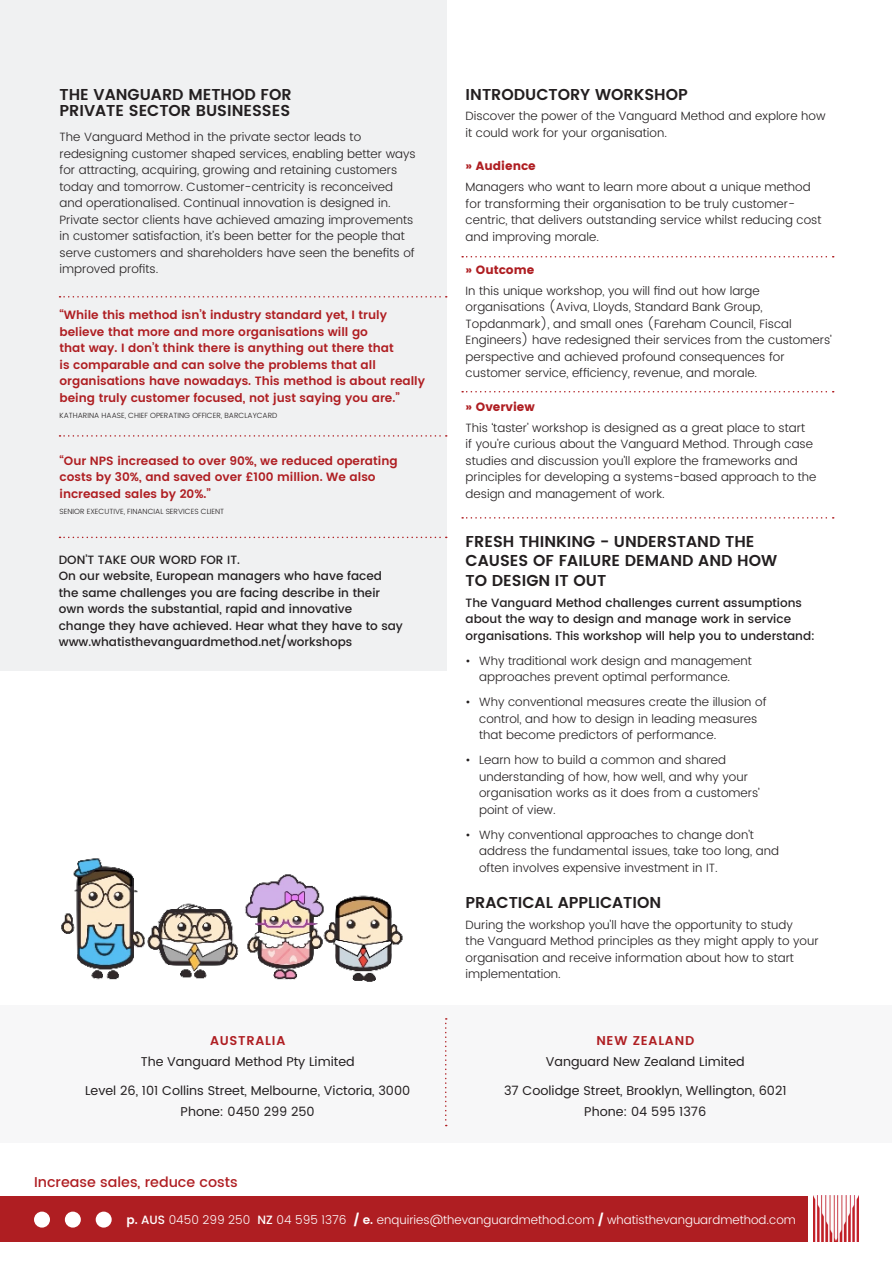
<style>
.page{position:relative;width:893px;height:1263px;background:#fff}
.page>*{position:absolute;margin:0;border:0;box-sizing:border-box;transform-origin:0 0}
.t1{font:600 15.75px/19.5px "Poppins";color:#231f20}
.t2{font:500 14.25px "Poppins";color:#af1e22}
.t3{font:12.75px/21px "Poppins";color:#231f20;text-align:center}
.t4{font:300 12px/16.5px "Poppins";color:#231f20}
.t5{font:600 12px/16.5px "Poppins";color:#af1e22}
.t6{font:500 12px/16.5px "Poppins";color:#231f20}
.t7{font:300 12px "Poppins";color:#fff}
.t8{font:12px "Poppins";color:#af1e22}
.t9{font:300 7.5px "Poppins";color:#231f20}
.s1{font-weight:600;color:#af1e22}
.s2{font-weight:600}
.s3{font-weight:500}
.s4{font-weight:400}
</style>
<div class="page">
<div style="left:0;top:1196px;width:807px;height:45px;background:#af1e22"></div>
<img style="left:814px;top:1195px;width:45px;height:46px">
<div style="left:34px;top:1211px;width:16px;height:16px;background:#fff;border-radius:50%"></div>
<div style="left:65px;top:1211px;width:16px;height:16px;background:#fff;border-radius:50%"></div>
<div style="left:96px;top:1211px;width:16px;height:16px;background:#fff;border-radius:50%"></div>
<div style="left:0;top:0;width:446px;height:670px;background:#f0f1f2"></div>
<svg style="left:60px;top:296px;width:387px;height:2px"></svg>
<svg style="left:60px;top:435px;width:387px;height:2px"></svg>
<svg style="left:462px;top:256px;width:372px;height:1px"></svg>
<svg style="left:462px;top:517px;width:372px;height:2px"></svg>
<svg style="left:462px;top:391px;width:372px;height:1px"></svg>
<img style="left:61px;top:858px;width:342px;height:124px">
<svg style="left:60px;top:537px;width:387px;height:1px"></svg>
<div style="left:0;top:1005px;width:891px;height:138px;background:#f7f7f8"></div>
<svg style="left:445px;top:1018px;width:2px;height:108px"></svg>
<p class="t1" style="left:60px;top:86px;width:234px;line-height:16.5px">THE VANGUARD METHOD FOR<br>PRIVATE SECTOR BUSINESSES</p>
<p class="t4" style="left:60px;top:129px;width:358px">The Vanguard Method in the private sector leads to redesigning customer shaped services, enabling better ways for attracting, acquiring, growing and retaining customers today and tomorrow. Customer-centricity is reconceived and operationalised. Continual innovation is designed in.<br>Private sector clients have achieved amazing improvements in customer satisfaction, it’s been better for the people that serve customers and shareholders have seen the benefits of improved profits.</p>
<p class="t5" style="left:60px;top:307px;width:367px">“While this method isn’t industry standard yet, I truly believe that more and more organisations will go<br>that way. I don’t think there is anything out there that<br>is comparable and can solve the problems that all organisations have nowadays. This method is about really being truly customer focused, not just saying you are.”</p>
<p class="t9" style="left:60px;top:410px;width:219px">KATHARINA HAASE, CHIEF OPERATING OFFICER, BARCLAYCARD</p>
<p class="t5" style="left:60px;top:453px;width:340px">“Our NPS increased to over 90%, we reduced operating costs by 30%, and saved over £100 million. We also increased sales by 20%.”</p>
<p class="t9" style="left:60px;top:506px;width:166px">SENIOR EXECUTIVE, FINANCIAL SERVICES CLIENT</p>
<p class="t6" style="left:59px;top:551px;width:346px">DON’T TAKE OUR WORD FOR IT.<br>On our website, European managers who have faced the same challenges you are facing describe in their own words the substantial, rapid and innovative<br>change they have achieved. Hear what they have to say www.whatisthevanguardmethod.net/workshops</p>
<p class="t3" style="left:141px;top:1030px;width:215px"><span class="s1">AUSTRALIA<br></span>The Vanguard Method Pty Limited</p>
<p class="t3" style="left:85px;top:1081px;width:327px">Level 26, 101 Collins Street, Melbourne, Victoria, 3000<br>Phone: 0450 299 250</p>
<p class="t2" style="left:34px;top:1171px;width:205px">Increase sales, reduce costs</p>
<p class="t1" style="left:466px;top:85px;width:224px">INTRODUCTORY WORKSHOP</p>
<p class="t4" style="left:466px;top:108px;width:361px">Discover the power of the Vanguard Method and explore how it could work for your organisation.</p>
<p class="t8" style="left:466px;top:159px;width:72px">» Audience</p>
<p class="t4" style="left:466px;top:179px;width:357px">Managers who want to learn more about a unique method for transforming their organisation to be truly customer&shy;centric, that delivers outstanding service whilst reducing cost and improving morale.</p>
<p class="t8" style="left:466px;top:263px;width:70px">» Outcome</p>
<p class="t4" style="left:466px;top:283px;width:368px">In this unique workshop, you will find out how large organisations (Aviva, Lloyds, Standard Bank Group, Topdanmark), and small ones (Fareham Council, Fiscal Engineers) have redesigned their services from the customers’ perspective and achieved profound consequences for customer service, efficiency, revenue, and morale.</p>
<p class="t8" style="left:466px;top:400px;width:71px">» Overview</p>
<p class="t4" style="left:466px;top:420px;width:352px">This ‘taster’ workshop is designed as a great place to start<br>if you’re curious about the Vanguard Method. Through case studies and discussion you’ll explore the frameworks and principles for developing a systems-based approach to the design and management of work.</p>
<p class="t1" style="left:466px;top:532px;width:313px">FRESH THINKING - UNDERSTAND THE<br>CAUSES OF FAILURE DEMAND AND HOW<br>TO DESIGN IT OUT</p>
<p class="t6" style="left:466px;top:594px;width:351px">The Vanguard Method challenges current assumptions about the way to design and manage work in service organisations. This workshop will help you to understand:</p>
<p class="t4" style="left:479px;top:653px;width:274px;text-indent:-14px">• Why traditional work design and management approaches prevent optimal performance.</p>
<p class="t4" style="left:479px;top:694px;width:289px;text-indent:-14px">• Why conventional measures create the illusion of control, and how to design in leading measures that become predictors of performance.</p>
<p class="t4" style="left:479px;top:752px;width:282px;text-indent:-14px">• Learn how to build a common and shared understanding of how, how well, and why your organisation works as it does from a customers’ point of view.</p>
<p class="t4" style="left:479px;top:827px;width:301px;text-indent:-14px">• Why conventional approaches to change don’t address the fundamental issues, take too long, and often involves expensive investment in IT.</p>
<p class="t1" style="left:466px;top:893px;width:197px">PRACTICAL APPLICATION</p>
<p class="t4" style="left:466px;top:917px;width:354px">During the workshop you’ll have the opportunity to study<br>the Vanguard Method principles as they might apply to your organisation and receive information about how to start implementation.</p>
<p class="t3" style="left:546px;top:1030px;width:200px"><span class="s1">NEW ZEALAND<br></span>Vanguard New Zealand Limited</p>
<p class="t3" style="left:504px;top:1081px;width:284px">37 Coolidge Street, Brooklyn, Wellington, 6021<br>Phone: 04 595 1376</p>
<p class="t7" style="left:126px;top:1211px;width:671px"><span class="s2">p.</span> <span class="s3">AUS</span> 0450 299 250 <span class="s3">NZ</span> 04 595 1376 <span class="s4">/</span> <span class="s2">e.</span> enquiries@thevanguardmethod.com <span class="s4">/</span> whatisthevanguardmethod.com</p>
</div>
